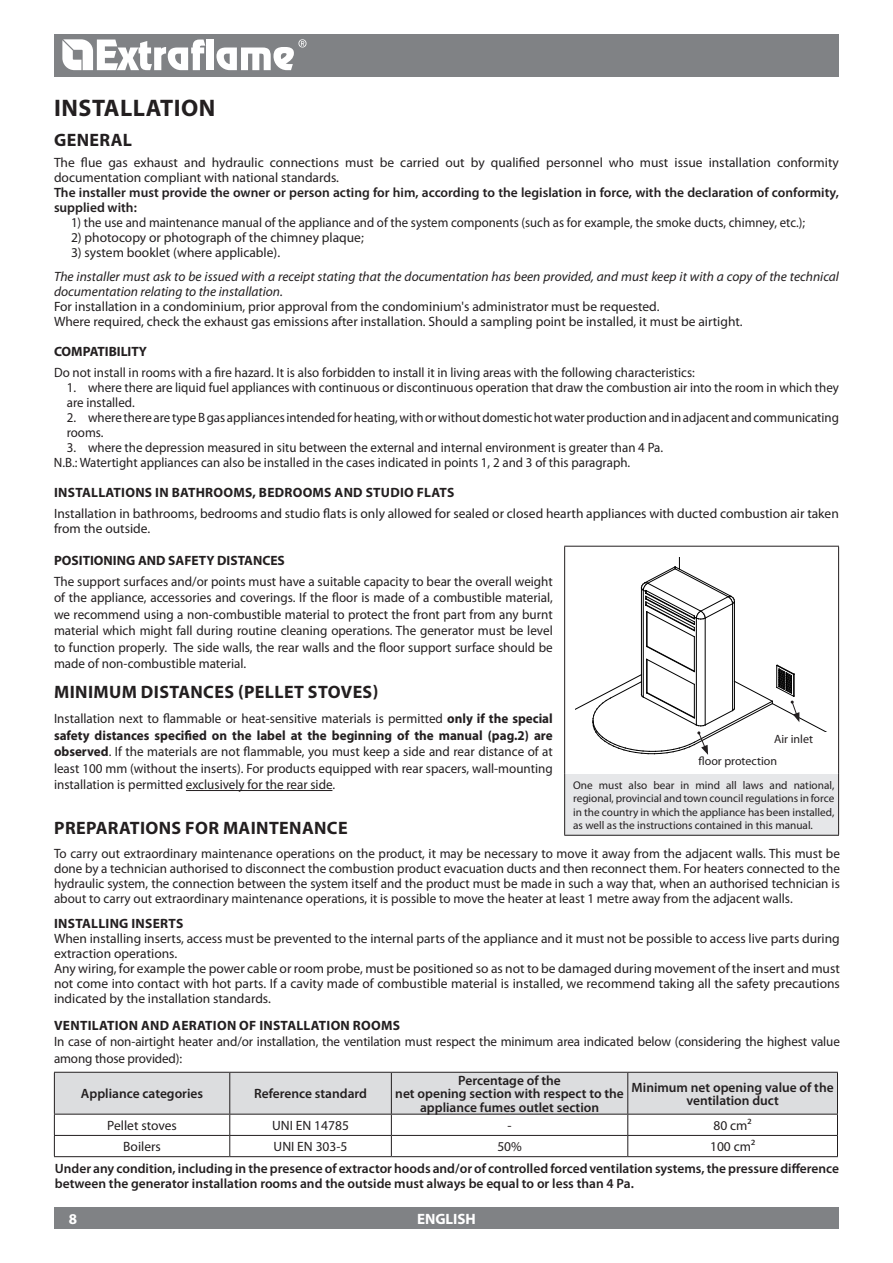
<style>
.page{position:relative;width:893px;height:1263px;background:#fff}
.page>*{position:absolute;margin:0;border:0;box-sizing:border-box;transform-origin:0 0}
.t1{font:700 24px "Myriad Pro";color:#231f20}
.t2{font:700 18px "Myriad Pro";letter-spacing:.02em;color:#231f20}
.t3{font:700 15px "Myriad Pro";color:#fff}
.t4{font:13.5px/15px "Myriad Pro";color:#231f20}
.t5{font:13.5px/15px "Myriad Pro";color:#231f20;scale:.96 1}
.t6{font:600 13.5px/13.5px "Myriad Pro";color:#231f20;text-align:center}
.t7{font:italic 13.5px/15px "Myriad Pro";color:#231f20}
.t8{font:13.5px "Myriad Pro";color:#231f20;scale:.95 1}
.t9{font:700 13.5px "Myriad Pro";letter-spacing:.02em;color:#231f20}
.t10{font:700 13.5px "Myriad Pro";color:#231f20}
.t11{font:12px "Myriad Pro";color:#231f20}
.t12{font:11.25px/13.5px "Myriad Pro";color:#231f20;text-align:justify}
.s1{font-weight:700}
</style>
<div class="page">
<div style="left:54px;top:34px;width:785px;height:43px;background:#808285"></div>
<div style="left:54px;top:1208px;width:785px;height:21px;background:#808285"></div>
<svg style="left:62px;top:39px;width:143px;height:31px"></svg>
<div style="left:207px;top:40px;width:7px;height:30px;background:#fff"></div>
<svg style="left:216px;top:39px;width:90px;height:31px"></svg>
<svg style="left:54px;top:1072px;width:784px;height:84px"></svg>
<hr style="left:54px;top:1156px;width:176px;height:1px;background:#231f20">
<hr style="left:230px;top:1156px;width:161px;height:1px;background:#231f20">
<hr style="left:391px;top:1156px;width:237px;height:1px;background:#231f20">
<hr style="left:628px;top:1156px;width:210px;height:1px;background:#231f20">
<div style="left:565px;top:774px;width:274px;height:61px;background:#e6e7e9"></div>
<hr style="left:564px;top:546px;width:275px;height:1px;background:#231f20">
<hr style="left:564px;top:547px;width:1px;height:227px;background:#231f20">
<hr style="left:838px;top:547px;width:1px;height:227px;background:#231f20">
<hr style="left:564px;top:774px;width:1px;height:61px;background:#231f20">
<hr style="left:838px;top:774px;width:1px;height:61px;background:#231f20">
<hr style="left:564px;top:835px;width:275px;height:1px;background:#231f20">
<hr style="left:646px;top:612px;width:1px;height:34px;background:#000">
<hr style="left:641px;top:588px;width:1px;height:107px;background:#000">
<hr style="left:732px;top:604px;width:1px;height:106px;background:#000">
<hr style="left:647px;top:612px;width:1px;height:34px;background:#000">
<hr style="left:694px;top:637px;width:1px;height:35px;background:#000">
<hr style="left:705px;top:618px;width:1px;height:107px;background:#000">
<hr style="left:643px;top:590px;width:1px;height:107px;background:#000">
<hr style="left:734px;top:601px;width:1px;height:107px;background:#000">
<hr style="left:696px;top:618px;width:1px;height:107px;background:#000">
<svg style="left:640px;top:557px;width:95px;height:80px"></svg>
<svg style="left:576px;top:646px;width:251px;height:109px"></svg>
<hr style="left:186px;top:790px;width:146px;height:1px;background:#231f20">
<h1 class="t1" style="left:54px;top:92px;width:23px">INSTALLAT</h1>
<h1 class="t1" style="left:174px;top:92px;width:40px">ION</h1>
<h2 class="t2" style="left:54px;top:128px;width:79px">General</h2>
<p class="t4" style="left:54px;top:155px;width:786px">The flue gas exhaust and hydraulic connections must be carried out by qualified personnel who must issue installation conformity documentation compliant with national standards.</p>
<p class="t6" style="left:54px;top:184px;width:786px;line-height:15px;text-align:left">The installer must provide the owner or person acting for him, according to the legislation in force, with the declaration of conformity, supplied with:</p>
<p class="t8" style="left:71px;top:214px;width:774px">1) the use and maintenance manual of the appliance and of the system components (such as for example, the smoke ducts, chimney, etc.);</p>
<p class="t4" style="left:71px;top:230px;width:294px">2) photocopy or photograph of the chimney plaque;</p>
<p class="t4" style="left:71px;top:245px;width:211px">3) system booklet (where applicable).</p>
<p class="t7" style="left:54px;top:269px;width:786px">The installer must ask to be issued with a receipt stating that the documentation has been provided, and must keep it with a copy of the technical documentation relating to the installation.</p>
<p class="t4" style="left:54px;top:299px;width:690px">For installation in a condominium, prior approval from the condominium's administrator must be requested.<br>Where required, check the exhaust gas emissions after installation. Should a sampling point be installed, it must be airtight.</p>
<p class="t10" style="left:54px;top:342px;width:95px">COMPATIBILITY</p>
<p class="t5" style="left:54px;top:365px;width:669px">Do not install in rooms with a fire hazard. It is also forbidden to install it in living areas with the following characteristics:</p>
<p class="t5" style="left:67px;top:380px;width:806px">1. where there are liquid fuel appliances with continuous or discontinuous operation that draw the combustion air into the room in which they are installed.</p>
<p class="t5" style="left:67px;top:410px;width:806px">2. where there are type B gas appliances intended for heating, with or without domestic hot water production and in adjacent and communicating rooms.</p>
<p class="t5" style="left:54px;top:440px;width:636px;text-indent:13px">3. where the depression measured in situ between the external and internal environment is greater than 4 Pa.<br>N.B.: Watertight appliances can also be installed in the cases indicated in points 1, 2 and 3 of this paragraph.</p>
<p class="t9" style="left:54px;top:483px;width:171px">Installations in bathroom</p>
<p class="t9" style="left:245px;top:483px;width:59px">s, bedroom</p>
<p class="t9" style="left:324px;top:483px;width:75px">s and studio</p>
<p class="t9" style="left:417px;top:483px;width:39px">f lats</p>
<p class="t4" style="left:54px;top:506px;width:786px">Installation in bathrooms, bedrooms and studio flats is only allowed for sealed or closed hearth appliances with ducted combustion air taken from the outside.</p>
<p class="t10" style="left:54px;top:551px;width:186px">POSITIONING AN D SAFETY DISTAN</p>
<p class="t9" style="left:262px;top:551px;width:16px">CES</p>
<p class="t4" style="left:54px;top:573px;width:500px;line-height:16.5px;text-align:justify">The support surfaces and/or points must have a suitable capacity to bear the overall weight of the appliance, accessories and coverings. If the floor is made of a combustible material, we recommend using a non-combustible material to protect the front part from any burnt material which might fall during routine cleaning operations. The generator must be level to function properly. The side walls, the rear walls and the floor support surface should be made of non-combustible material.</p>
<h2 class="t2" style="left:54px;top:680px;width:117px">MINIMUM DISTAN</h2>
<h2 class="t2" style="left:203px;top:680px;width:177px">CES (Pellet stoves)</h2>
<p class="t4" style="left:54px;top:710px;width:500px;line-height:16.5px;text-align:justify">Installation next to flammable or heat-sensitive materials is permitted <span class="s1">only if the special safety distances specified on the label at the beginning of the manual (pag.2) are observed</span>. If the materials are not flammable, you must keep a side and rear distance of at least 100 mm (without the inserts). For products equipped with rear spacers, wall-mounting installation is permitted exclusively for the rear side.</p>
<h2 class="t2" style="left:54px;top:816px;width:54px">PREPARAT</h2>
<h2 class="t2" style="left:140px;top:816px;width:129px">IONS FOR MAINTENAN</h2>
<h2 class="t2" style="left:327px;top:816px;width:20px">CE</h2>
<p class="t4" style="left:54px;top:846px;width:787px;text-align:justify">To carry out extraordinary maintenance operations on the product, it may be necessary to move it away from the adjacent walls. This must be done by a technician authorised to disconnect the combustion product evacuation ducts and then reconnect them. For heaters connected to the hydraulic system, the connection between the system itself and the product must be made in such a way that, when an authorised technician is about to carry out extraordinary maintenance operations, it is possible to move the heater at least 1 metre away from the adjacent walls.</p>
<p class="t11" style="left:774px;top:732px;width:40px">Air inlet</p>
<p class="t11" style="left:698px;top:753px;width:80px">floor protection</p>
<p class="t12" style="left:573px;top:778px;width:263px">One must also bear in mind all laws and national, regional, provincial and town council regulations in force in the country in which the appliance has been installed, as well as the instructions contained in this manual.</p>
<p class="t9" style="left:54px;top:914px;width:131px">Installing inserts</p>
<p class="t4" style="left:54px;top:930px;width:787px">When installing inserts, access must be prevented to the internal parts of the appliance and it must not be possible to access live parts during extraction operations.<br>Any wiring, for example the power cable or room probe, must be positioned so as not to be damaged during movement of the insert and must not come into contact with hot parts. If a cavity made of combustible material is installed, we recommend taking all the safety precautions indicated by the installation standards.</p>
<p class="t9" style="left:54px;top:1016px;width:18px">VENT</p>
<p class="t9" style="left:88px;top:1016px;width:94px">ILATION AND AERAT</p>
<p class="t9" style="left:213px;top:1016px;width:60px">ION OF INSTALLAT</p>
<p class="t9" style="left:327px;top:1016px;width:74px">ION ROOMS</p>
<p class="t4" style="left:54px;top:1033px;width:787px;line-height:16.5px">In case of non-airtight heater and/or installation, the ventilation must respect the minimum area indicated below (considering the highest value among those provided):</p>
<p class="t6" style="left:81px;top:1087px;width:124px">Appliance categories</p>
<p class="t6" style="left:254px;top:1087px;width:115px">Reference standard</p>
<p class="t6" style="left:395px;top:1073px;width:230px">Percentage of the<br>net opening section with respect to the appliance fumes outlet section</p>
<p class="t6" style="left:632px;top:1080px;width:204px">Minimum net opening value of the ventilation duct</p>
<p class="t4" style="left:107px;top:1117px;width:71px">Pellet stoves</p>
<p class="t4" style="left:272px;top:1117px;width:78px">UNI EN 14785</p>
<p class="t4" style="left:507px;top:1117px;width:6px">-</p>
<p class="t4" style="left:713px;top:1117px;width:40px">80 cm²</p>
<p class="t4" style="left:123px;top:1139px;width:39px">Boilers</p>
<p class="t4" style="left:274px;top:1139px;width:75px">UNI EN 303-5</p>
<p class="t4" style="left:497px;top:1139px;width:26px">50%</p>
<p class="t4" style="left:710px;top:1139px;width:47px">100 cm²</p>
<p class="t6" style="left:55px;top:1161px;width:786px;line-height:15px;text-align:left">Under any condition, including in the presence of extractor hoods and/or of controlled forced ventilation systems, the pressure difference between the generator installation rooms and the outside must always be equal to or less than 4 Pa.</p>
<p class="t3" style="left:69px;top:1209px;width:10px">8</p>
<p class="t3" style="left:417px;top:1209px;width:60px">ENGLISH</p>
</div>
